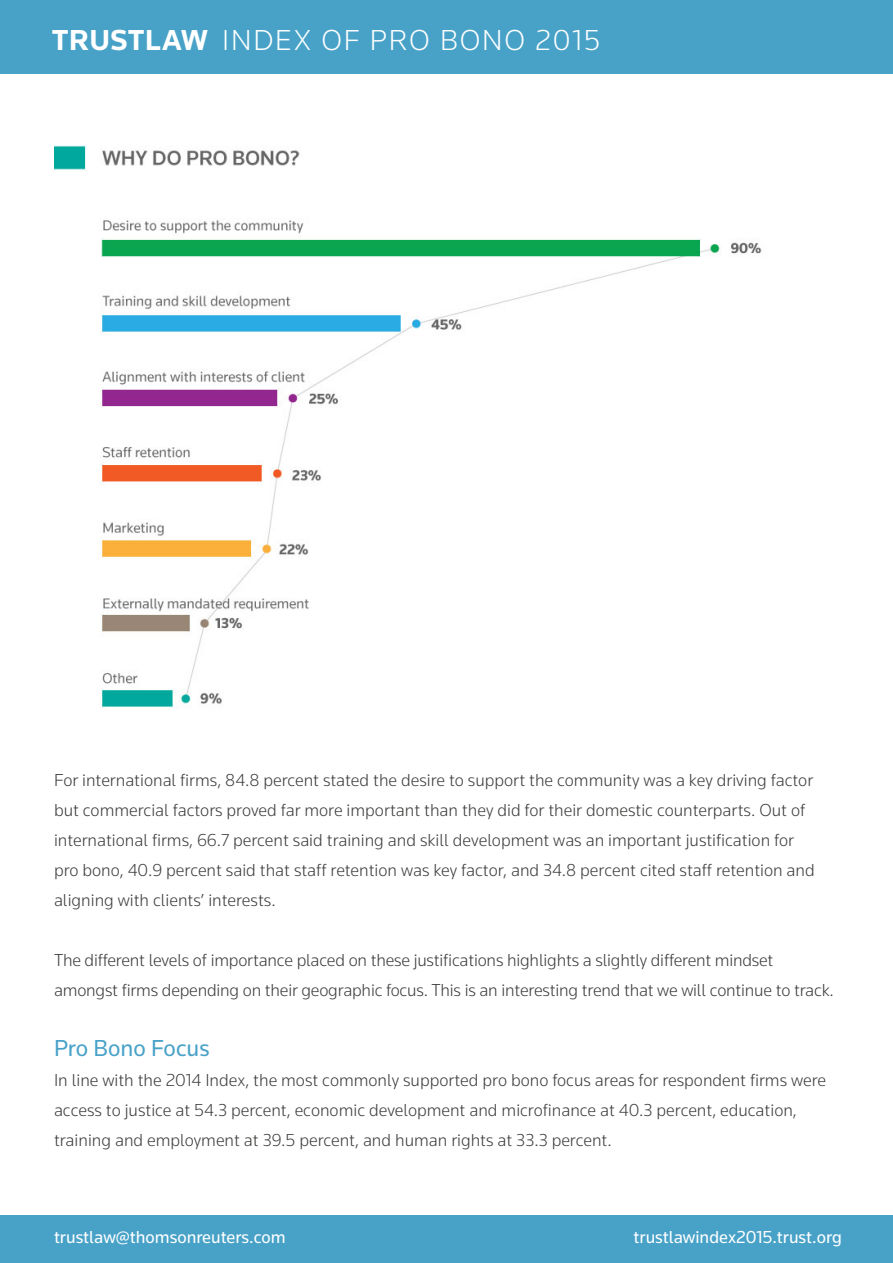
<style>
.page{position:relative;width:893px;height:1263px;background:#fff}
.page>*{position:absolute;margin:0;border:0;box-sizing:border-box;transform-origin:0 0}
.t1{font:300 30px "Knowledge";letter-spacing:.06em;color:#fff}
.t2{font:24px "Knowledge";color:#48a2c8}
.t3{font:300 18px/30px "Knowledge";color:#3c3c3b}
.t4{font:18px "Knowledge";color:#fff}
.s1{font-weight:700}
</style>
<div class="page">
<div style="left:0;top:0;width:893px;height:73px;background:#48a2c8"></div>
<div style="left:0;top:1215px;width:893px;height:48px;background:#48a2c8"></div>
<img style="left:54px;top:145px;width:708px;height:564px">
<h1 class="t1" style="left:52px;top:22px;width:550px"><span class="s1">TRUSTLAW</span> INDEX OF PRO BONO 2015</h1>
<p class="t3" style="left:54px;top:765px;width:762px">For international firms, 84.8 percent stated the desire to support the community was a key driving factor but commercial factors proved far more important than they did for their domestic counterparts. Out of international firms, 66.7 percent said training and skill development was an important justification for pro bono, 40.9 percent said that staff retention was key factor, and 34.8 percent cited staff retention and aligning with clients’ interests.</p>
<p class="t3" style="left:54px;top:945px;width:781px">The different levels of importance placed on these justifications highlights a slightly different mindset amongst firms depending on their geographic focus. This is an interesting trend that we will continue to track.</p>
<h2 class="t2" style="left:54px;top:1033px;width:157px">Pro Bono Focus</h2>
<p class="t3" style="left:54px;top:1065px;width:774px">In line with the 2014 Index, the most commonly supported pro bono focus areas for respondent firms were access to justice at 54.3 percent, economic development and microfinance at 40.3 percent, education, training and employment at 39.5 percent, and human rights at 33.3 percent.</p>
<p class="t4" style="left:54px;top:1226px;width:233px">trustlaw@thomsonreuters.com</p>
<p class="t4" style="left:634px;top:1226px;width:210px">trustlawindex2015.trust.org</p>
</div>
